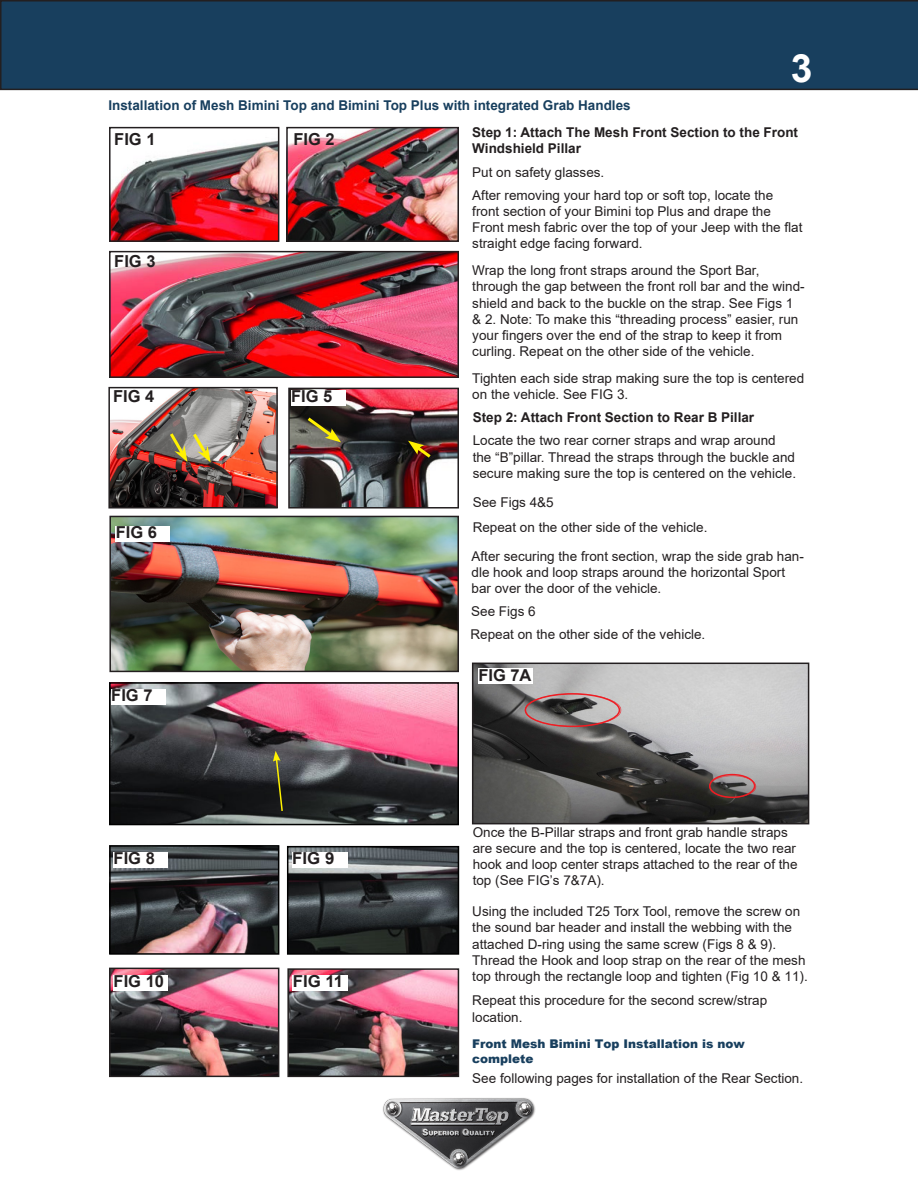
<style>
.page{position:relative;width:918px;height:1188px;background:#fff}
.page>*{position:absolute;margin:0;border:0;box-sizing:border-box;transform-origin:0 0}
.t1{font:700 39px "Arial";color:#fff}
.t2{font:700 16.5px "Arial";color:#231f20}
.t3{font:13.5px/16.2px "Arial";color:#231f20}
.t4{font:700 13.5px/16.2px "Arial";color:#231f20}
.t5{font:700 13.5px "Arial";color:#183f5e}
.t6{font:900 12px/14.4px "Arial";color:#183f5e}
</style>
<div class="page">
<div style="left:0;top:0;width:918px;height:90px;background:#183f5e"></div>
<img style="left:383px;top:1098px;width:152px;height:72px">
<img style="left:112px;top:141px;width:164px;height:98px">
<div style="left:109px;top:127px;width:170px;height:115px;border:2px solid #231f20"></div>
<img style="left:289px;top:130px;width:167px;height:109px">
<div style="left:286px;top:127px;width:173px;height:115px;border:2px solid #231f20"></div>
<img style="left:112px;top:254px;width:344px;height:121px">
<div style="left:109px;top:251px;width:350px;height:127px;border:2px solid #231f20"></div>
<img style="left:291px;top:391px;width:165px;height:115px">
<div style="left:288px;top:388px;width:171px;height:121px;border:2px solid #231f20"></div>
<img style="left:111px;top:390px;width:164px;height:116px">
<div style="left:108px;top:387px;width:170px;height:122px;border:2px solid #231f20"></div>
<div style="left:291px;top:390px;width:54px;height:16px;background:#fff"></div>
<svg style="left:304px;top:415px;width:37px;height:27px"></svg>
<svg style="left:408px;top:441px;width:26px;height:20px"></svg>
<svg style="left:167px;top:430px;width:44px;height:32px"></svg>
<img style="left:112px;top:685px;width:344px;height:137px">
<div style="left:109px;top:682px;width:350px;height:143px;border:2px solid #000"></div>
<svg style="left:273px;top:751px;width:11px;height:62px"></svg>
<div style="left:111px;top:689px;width:54px;height:15px;background:#fff"></div>
<img style="left:112px;top:848px;width:164px;height:104px">
<div style="left:109px;top:845px;width:170px;height:110px;border:2px solid #000"></div>
<img style="left:290px;top:849px;width:166px;height:103px">
<div style="left:287px;top:846px;width:172px;height:109px;border:2px solid #000"></div>
<img style="left:112px;top:971px;width:164px;height:103px">
<div style="left:109px;top:968px;width:170px;height:109px;border:2px solid #231f20"></div>
<img style="left:290px;top:971px;width:166px;height:103px">
<div style="left:287px;top:968px;width:172px;height:109px;border:2px solid #231f20"></div>
<div style="left:114px;top:852px;width:54px;height:15px;background:#fff"></div>
<div style="left:292px;top:852px;width:56px;height:15px;background:#fff"></div>
<div style="left:114px;top:975px;width:54px;height:16px;background:#fff"></div>
<div style="left:293px;top:975px;width:55px;height:16px;background:#fff"></div>
<img style="left:112px;top:519px;width:344px;height:150px">
<div style="left:109px;top:516px;width:350px;height:156px;border:2px solid #231f20"></div>
<div style="left:116px;top:526px;width:54px;height:16px;background:#fff"></div>
<img style="left:475px;top:666px;width:331px;height:155px">
<div style="left:472px;top:663px;width:337px;height:161px;border:2px solid #231f20"></div>
<div style="left:478px;top:669px;width:55px;height:15px;background:#fff"></div>
<div style="left:525px;top:693px;width:95px;height:34px;border:2px solid #ee1d23;border-radius:50%"></div>
<div style="left:709px;top:774px;width:46px;height:24px;border:2px solid #ee1d23;border-radius:50%"></div>
<p class="t1" style="left:791px;top:41px;width:23px">3</p>
<p class="t5" style="left:108px;top:96px;width:524px">Installation of Mesh Bimini Top and Bimini Top Plus with integrated Grab Handles</p>
<p class="t2" style="left:114px;top:128px;width:43px">FIG 1</p>
<p class="t2" style="left:293px;top:128px;width:43px">FIG 2</p>
<p class="t4" style="left:472px;top:124px;width:327px">Step 1: Attach The Mesh Front Section to the Front<br>Windshield Pillar</p>
<p class="t3" style="left:472px;top:187px;width:332px">After removing your hard top or soft top, locate the front section of your Bimini top Plus and drape the Front mesh fabric over the top of your Jeep with the flat straight edge facing forward.</p>
<p class="t3" style="left:472px;top:164px;width:134px">Put on safety glasses.</p>
<p class="t2" style="left:114px;top:250px;width:43px">FIG 3</p>
<p class="t2" style="left:113px;top:385px;width:43px">FIG 4</p>
<p class="t2" style="left:291px;top:385px;width:43px">FIG 5</p>
<p class="t2" style="left:116px;top:521px;width:43px">FIG 6</p>
<p class="t2" style="left:111px;top:683px;width:43px">FIG 7</p>
<p class="t2" style="left:114px;top:846px;width:43px">FIG 8</p>
<p class="t2" style="left:292px;top:846px;width:44px">FIG 9</p>
<p class="t2" style="left:114px;top:969px;width:52px">FIG 10</p>
<p class="t2" style="left:293px;top:969px;width:52px">FIG 11</p>
<p class="t3" style="left:472px;top:262px;width:334px">Wrap the long front straps around the Sport Bar, through the gap between the front roll bar and the wind&shy;shield and back to the buckle on the strap. See Figs 1 &amp; 2. Note: To make this “threading process” easier, run your fingers over the end of the strap to keep it from curling. Repeat on the other side of the vehicle.</p>
<p class="t3" style="left:472px;top:370px;width:333px">Tighten each side strap making sure the top is centered on the vehicle. See FIG 3.</p>
<p class="t4" style="left:473px;top:410px;width:283px">Step 2: Attach Front Section to Rear B Pillar</p>
<p class="t3" style="left:473px;top:432px;width:325px">Locate the two rear corner straps and wrap around the “B”pillar. Thread the straps through the buckle and secure making sure the top is centered on the vehicle.</p>
<p class="t3" style="left:473px;top:494px;width:83px">See Figs 4&amp;5</p>
<p class="t3" style="left:473px;top:519px;width:236px">Repeat on the other side of the vehicle.</p>
<p class="t3" style="left:472px;top:548px;width:334px">After securing the front section, wrap the side grab han&shy;dle hook and loop straps around the horizontal Sport bar over the door of the vehicle.</p>
<p class="t3" style="left:471px;top:604px;width:66px">See Figs 6</p>
<p class="t3" style="left:470px;top:626px;width:236px">Repeat on the other side of the vehicle.</p>
<p class="t2" style="left:478px;top:663px;width:55px">FIG 7A</p>
<p class="t3" style="left:473px;top:824px;width:326px">Once the B-Pillar straps and front grab handle straps are secure and the top is centered, locate the two rear hook and loop center straps attached to the rear of the top (See FIG’s 7&amp;7A).</p>
<p class="t3" style="left:472px;top:903px;width:337px">Using the included T25 Torx Tool, remove the screw on the sound bar header and install the webbing with the attached D-ring using the same screw (Figs 8 &amp; 9).<br>Thread the Hook and loop strap on the rear of the mesh top through the rectangle loop and tighten (Fig 10 &amp; 11).</p>
<p class="t3" style="left:472px;top:992px;width:296px">Repeat this procedure for the second screw/strap location.</p>
<p class="t6" style="left:472px;top:1036px;width:274px">Front Mesh Bimini Top Installation is now complete</p>
<p class="t3" style="left:472px;top:1070px;width:332px">See following pages for installation of the Rear Section.</p>
</div>
